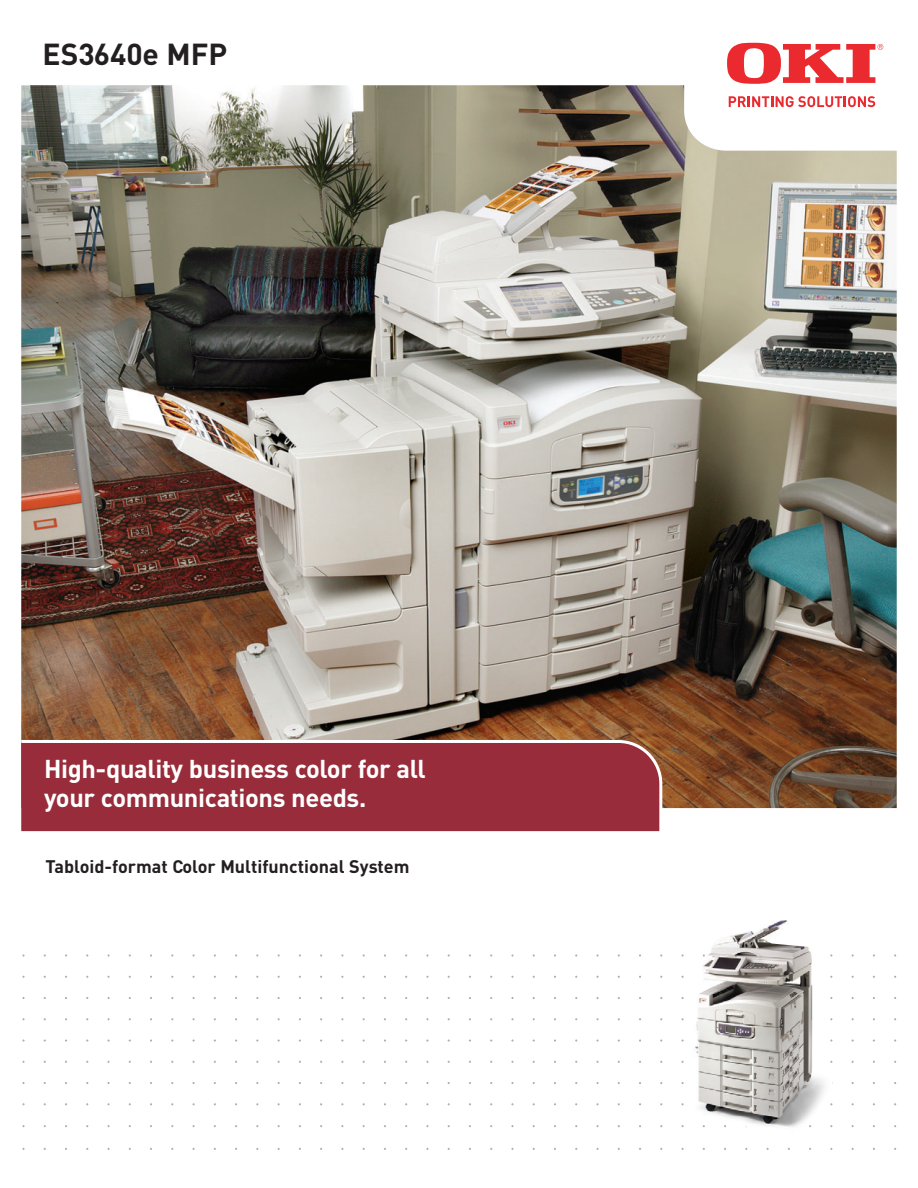
<style>
.page{position:relative;width:918px;height:1188px;background:#fff}
.page>*{position:absolute;margin:0;border:0;box-sizing:border-box;transform-origin:0 0}
.t1{font:700 30px "DIN";color:#231f20}
.t2{font:700 25.5px/28.5px "DIN";letter-spacing:-.015em;color:#fff}
.t3{font:700 18px "DIN";color:#231f20}
</style>
<div class="page">
<img style="left:21px;top:42px;width:876px;height:1108px">
<svg style="left:729px;top:96px;width:146px;height:11px"></svg>
<svg style="left:727px;top:43px;width:156px;height:41px"></svg>
<svg style="left:21px;top:738px;width:643px;height:99px;background:#a1414c"></svg>
<img style="left:692px;top:920px;width:140px;height:216px">
<p class="t1" style="left:43px;top:44px;width:186px">ES3640e MFP</p>
<p class="t2" style="left:44px;top:757px;width:383px">High-quality business color for all your communications needs.</p>
<p class="t3" style="left:46px;top:860px;width:366px">Tabloid-format Color Multifunctional System</p>
</div>
